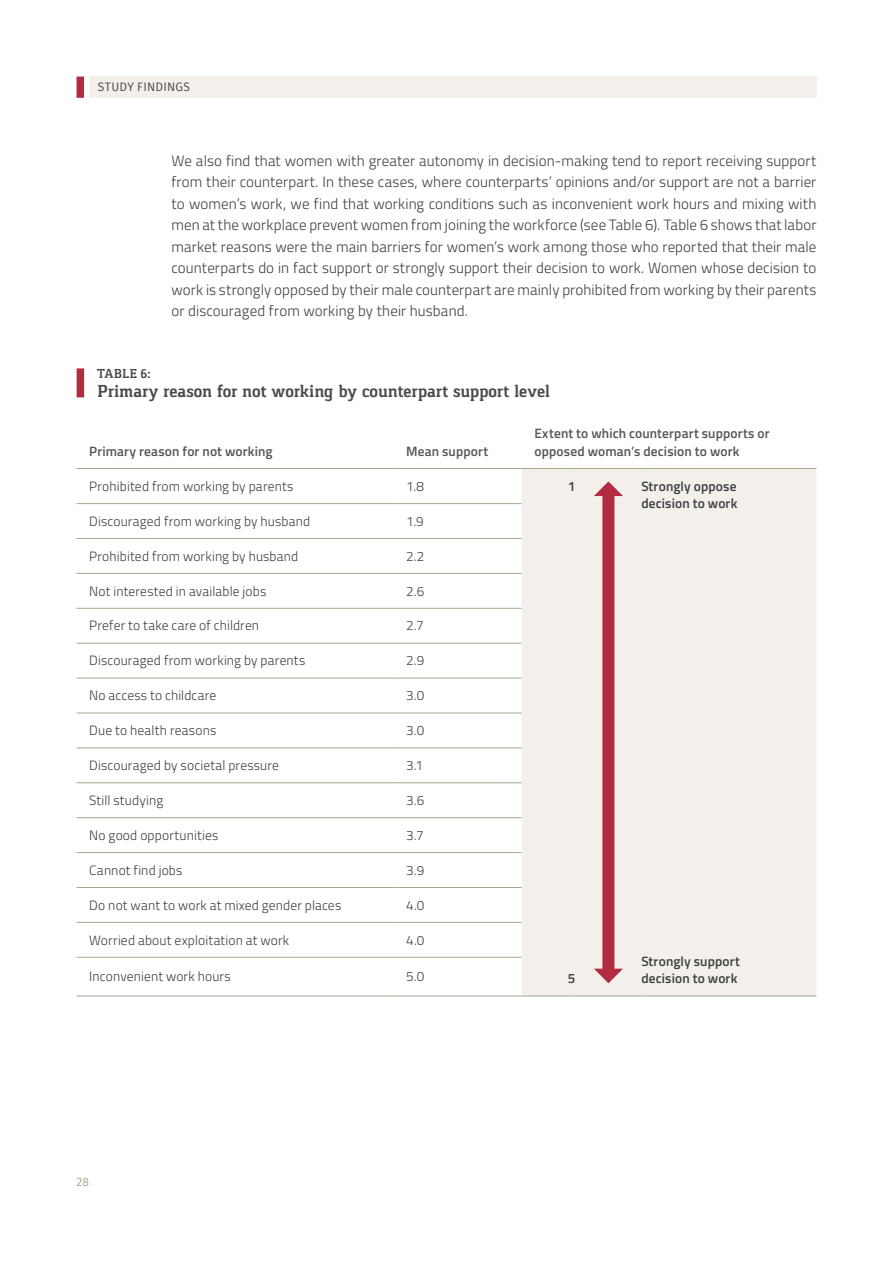
<style>
.page{position:relative;width:893px;height:1263px;background:#fff}
.page>*{position:absolute;margin:0;border:0;box-sizing:border-box;transform-origin:0 0}
.t1{font:700 18px "Gaspar";letter-spacing:-.005em;color:#4b4a44}
.t2{font:300 15px/21.5px "Titillium Web";letter-spacing:.005em;color:#3e3e3f;text-align:justify}
.t3{font:300 13.5px "Titillium Web";letter-spacing:.01em;color:#3e3e3f}
.t4{font:600 13.5px/17.5px "Titillium Web";letter-spacing:.01em;color:#585550}
.t5{font:600 13.5px/17.5px "Titillium Web";letter-spacing:.01em;color:#3e3e3f}
.t6{font:700 13.5px "Gaspar";letter-spacing:.01em;color:#4b4a44}
.t7{font:12px "Fira Sans";letter-spacing:.02em;color:#4b4a44}
.t8{font:12px "Fira Sans";color:#a8a591}
</style>
<div class="page">
<div style="left:89px;top:77px;width:727px;height:21px;background:#f3f0eb"></div>
<div style="left:77px;top:77px;width:7px;height:21px;background:#b32b3e"></div>
<div style="left:77px;top:368px;width:7px;height:29px;background:#b32b3e"></div>
<div style="left:522px;top:469px;width:294px;height:527px;background:#f3f0eb"></div>
<hr style="left:77px;top:503px;width:316px;height:1px;background:#a8a591">
<hr style="left:393px;top:503px;width:129px;height:1px;background:#a8a591">
<hr style="left:77px;top:538px;width:316px;height:1px;background:#a8a591">
<hr style="left:393px;top:538px;width:129px;height:1px;background:#a8a591">
<hr style="left:77px;top:573px;width:316px;height:1px;background:#a8a591">
<hr style="left:393px;top:573px;width:129px;height:1px;background:#a8a591">
<hr style="left:77px;top:608px;width:316px;height:1px;background:#a8a591">
<hr style="left:393px;top:608px;width:129px;height:1px;background:#a8a591">
<hr style="left:77px;top:643px;width:316px;height:1px;background:#a8a591">
<hr style="left:393px;top:643px;width:129px;height:1px;background:#a8a591">
<hr style="left:77px;top:678px;width:316px;height:1px;background:#a8a591">
<hr style="left:393px;top:678px;width:129px;height:1px;background:#a8a591">
<hr style="left:77px;top:713px;width:316px;height:1px;background:#a8a591">
<hr style="left:393px;top:713px;width:129px;height:1px;background:#a8a591">
<hr style="left:77px;top:748px;width:316px;height:1px;background:#a8a591">
<hr style="left:393px;top:748px;width:129px;height:1px;background:#a8a591">
<hr style="left:77px;top:782px;width:316px;height:1px;background:#a8a591">
<hr style="left:393px;top:782px;width:129px;height:1px;background:#a8a591">
<hr style="left:77px;top:817px;width:316px;height:1px;background:#a8a591">
<hr style="left:393px;top:817px;width:129px;height:1px;background:#a8a591">
<hr style="left:77px;top:852px;width:316px;height:1px;background:#a8a591">
<hr style="left:393px;top:852px;width:129px;height:1px;background:#a8a591">
<hr style="left:77px;top:887px;width:316px;height:1px;background:#a8a591">
<hr style="left:393px;top:887px;width:129px;height:1px;background:#a8a591">
<hr style="left:77px;top:922px;width:316px;height:1px;background:#a8a591">
<hr style="left:393px;top:922px;width:129px;height:1px;background:#a8a591">
<hr style="left:77px;top:957px;width:316px;height:1px;background:#a8a591">
<hr style="left:393px;top:957px;width:129px;height:1px;background:#a8a591">
<hr style="left:77px;top:996px;width:316px;height:1px;background:#a8a591">
<hr style="left:393px;top:996px;width:129px;height:1px;background:#a8a591">
<hr style="left:522px;top:996px;width:53px;height:1px;background:#a8a591">
<hr style="left:641px;top:996px;width:175px;height:1px;background:#a8a591">
<hr style="left:77px;top:468px;width:316px;height:1px;background:#a8a591">
<hr style="left:393px;top:468px;width:129px;height:1px;background:#a8a591">
<hr style="left:522px;top:468px;width:53px;height:1px;background:#a8a591">
<hr style="left:575px;top:468px;width:66px;height:1px;background:#a8a591">
<hr style="left:641px;top:468px;width:175px;height:1px;background:#a8a591">
<hr style="left:575px;top:996px;width:66px;height:1px;background:#a8a591">
<div style="left:602px;top:494px;width:12px;height:477px;background:#b32b3e"></div>
<svg style="left:594px;top:969px;width:29px;height:14px"></svg>
<svg style="left:594px;top:481px;width:29px;height:15px"></svg>
<p class="t7" style="left:98px;top:78px;width:94px">STUDY FINDINGS</p>
<p class="t2" style="left:171px;top:149px;width:646px">We also find that women with greater autonomy in decision-making tend to report receiving support from their counterpart. In these cases, where counterparts’ opinions and/or support are not a barrier to women’s work, we find that working conditions such as inconvenient work hours and mixing with men at the workplace prevent women from joining the workforce (see Table 6). Table 6 shows that labor market reasons were the main barriers for women’s work among those who reported that their male counterparts do in fact support or strongly support their decision to work. Women whose decision to work is strongly opposed by their male counterpart are mainly prohibited from working by their parents or discouraged from working by their husband.</p>
<p class="t6" style="left:97px;top:365px;width:55px">TABLE 6:</p>
<p class="t1" style="left:97px;top:381px;width:455px">Primary reason for not working by counterpart support level</p>
<p class="t4" style="left:89px;top:442px;width:185px">Primary reason for not working</p>
<p class="t4" style="left:406px;top:442px;width:84px">Mean support</p>
<p class="t4" style="left:534px;top:424px;width:237px">Extent to which counterpart supports or opposed woman’s decision to work</p>
<p class="t3" style="left:89px;top:476px;width:206px">Prohibited from working by parents</p>
<p class="t3" style="left:406px;top:476px;width:19px">1.8</p>
<p class="t5" style="left:568px;top:476px;width:9px">1</p>
<p class="t5" style="left:641px;top:476px;width:98px">Strongly oppose decision to work</p>
<p class="t3" style="left:89px;top:511px;width:222px">Discouraged from working by husband</p>
<p class="t3" style="left:406px;top:511px;width:19px">1.9</p>
<p class="t3" style="left:89px;top:546px;width:210px">Prohibited from working by husband</p>
<p class="t3" style="left:406px;top:546px;width:20px">2.2</p>
<p class="t3" style="left:89px;top:581px;width:178px">Not interested in available jobs</p>
<p class="t3" style="left:406px;top:581px;width:20px">2.6</p>
<p class="t3" style="left:89px;top:616px;width:171px">Prefer to take care of children</p>
<p class="t3" style="left:406px;top:616px;width:19px">2.7</p>
<p class="t3" style="left:89px;top:651px;width:218px">Discouraged from working by parents</p>
<p class="t3" style="left:406px;top:651px;width:20px">2.9</p>
<p class="t3" style="left:89px;top:686px;width:129px">No access to childcare</p>
<p class="t3" style="left:406px;top:686px;width:20px">3.0</p>
<p class="t3" style="left:89px;top:721px;width:128px">Due to health reasons</p>
<p class="t3" style="left:406px;top:721px;width:20px">3.0</p>
<p class="t3" style="left:89px;top:755px;width:191px">Discouraged by societal pressure</p>
<p class="t3" style="left:406px;top:755px;width:18px">3.1</p>
<p class="t3" style="left:89px;top:790px;width:75px">Still studying</p>
<p class="t3" style="left:406px;top:790px;width:20px">3.6</p>
<p class="t3" style="left:89px;top:825px;width:131px">No good opportunities</p>
<p class="t3" style="left:406px;top:825px;width:19px">3.7</p>
<p class="t3" style="left:89px;top:860px;width:95px">Cannot find jobs</p>
<p class="t3" style="left:406px;top:860px;width:20px">3.9</p>
<p class="t3" style="left:89px;top:895px;width:253px">Do not want to work at mixed gender places</p>
<p class="t3" style="left:406px;top:895px;width:20px">4.0</p>
<p class="t3" style="left:89px;top:930px;width:201px">Worried about exploitation at work</p>
<p class="t3" style="left:406px;top:930px;width:20px">4.0</p>
<p class="t3" style="left:89px;top:967px;width:143px">Inconvenient work hours</p>
<p class="t3" style="left:406px;top:967px;width:20px">5.0</p>
<p class="t5" style="left:568px;top:969px;width:9px">5</p>
<p class="t5" style="left:641px;top:951px;width:100px">Strongly support decision to work</p>
<p class="t8" style="left:77px;top:1173px;width:14px">28</p>
</div>
